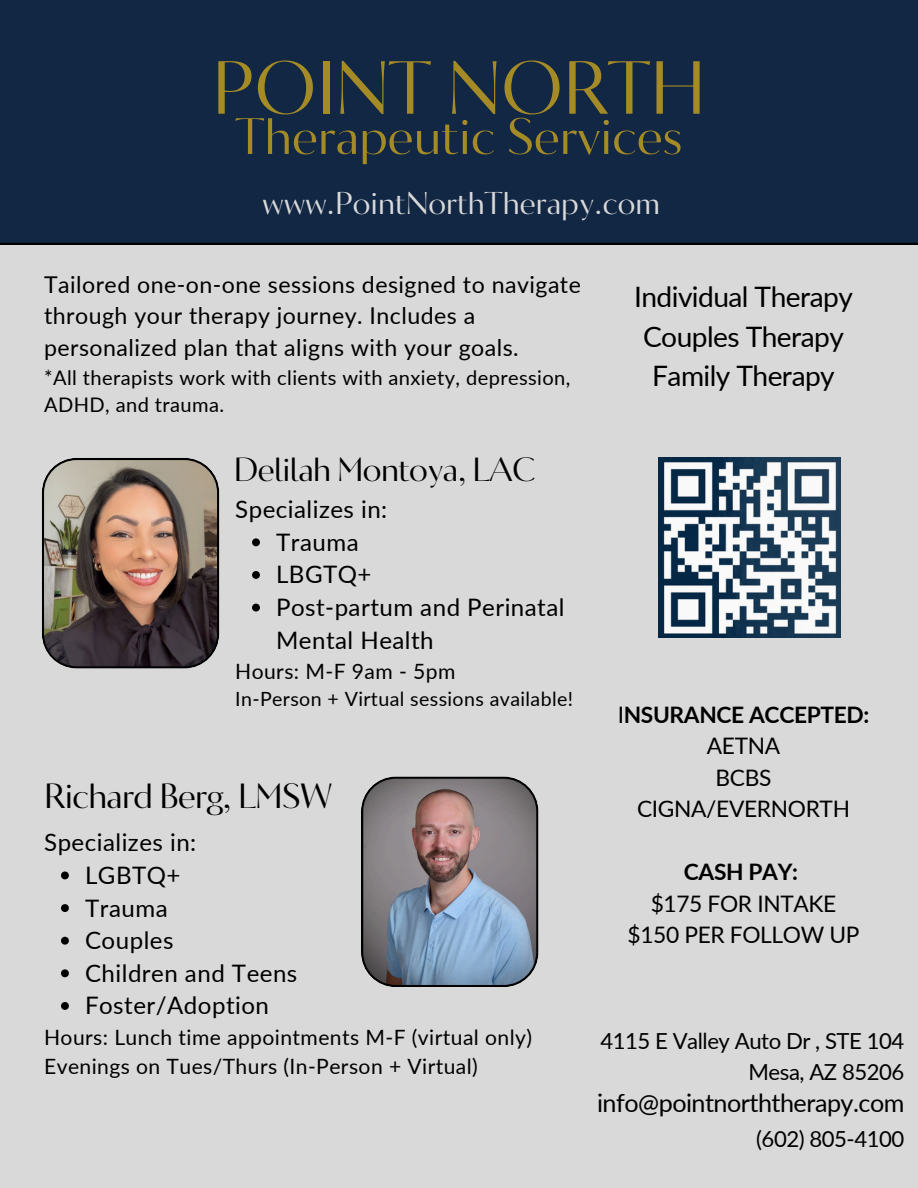
<style>
.page{position:relative;width:918px;height:1188px;background:#d9d9d9}
.page>*{position:absolute;margin:0;border:0;box-sizing:border-box;transform-origin:0 0}
.t1{font:75px "Circe Contrast";letter-spacing:-.005em;color:#a48b26}
.t2{font:51px "Circe Contrast";color:#a48b26}
.t3{font:34.95px "Circe Contrast";letter-spacing:-.02em;color:#000}
.t4{font:33.45px "Circe Contrast";letter-spacing:-.02em;color:#000}
.t5{font:31.5px "Circe Contrast";color:#d9d9d9}
.t6{font:28.2px/39.3px "Lato";letter-spacing:-.02em;color:#000;text-align:center}
.t7{font:25.2px "Lato";letter-spacing:-.02em;color:#000}
.t8{font:24.15px/32.7px "Lato";letter-spacing:.02em;color:#000}
.t9{font:23.1px/31.5px "Lato";letter-spacing:.02em;color:#000}
.t10{font:22.8px/31.5px "Lato";letter-spacing:-.015em;color:#000;text-align:center}
.t11{font:700 22.8px "Lato";letter-spacing:-.015em;color:#000}
.t12{font:22.2px "Lato";letter-spacing:-.02em;color:#000}
.t13{font:21.15px "Lato";letter-spacing:.02em;color:#000}
.t14{font:20.1px/27px "Lato";letter-spacing:.02em;color:#000}
.t15{font:19.65px "Lato";letter-spacing:.02em;color:#000}
.s1{font-weight:400}
</style>
<div class="page">
<div style="left:0;top:0;width:918px;height:245px;background:#122744"></div>
<img style="left:42px;top:458px;width:177px;height:210px">
<svg style="left:361px;top:777px;width:178px;height:210px"></svg>
<img style="left:659px;top:458px;width:182px;height:180px">
<svg style="left:252px;top:538px;width:8px;height:8px"></svg>
<svg style="left:252px;top:571px;width:8px;height:8px"></svg>
<svg style="left:252px;top:604px;width:8px;height:8px"></svg>
<svg style="left:61px;top:872px;width:8px;height:7px"></svg>
<svg style="left:61px;top:904px;width:8px;height:8px"></svg>
<svg style="left:61px;top:937px;width:8px;height:8px"></svg>
<svg style="left:61px;top:969px;width:8px;height:8px"></svg>
<svg style="left:61px;top:1002px;width:8px;height:8px"></svg>
<p class="t1" style="left:212px;top:45px;width:496px">POINT NORTH</p>
<p class="t2" style="left:236px;top:107px;width:448px">Therapeutic Services</p>
<p class="t5" style="left:262px;top:185px;width:399px">www.PointNorthTherapy.com</p>
<p class="t9" style="left:44px;top:268px;width:538px">Tailored one-on-one sessions designed to navigate through your therapy journey. Includes a personalized plan that aligns with your goals.</p>
<p class="t14" style="left:44px;top:364px;width:528px">*All therapists work with clients with anxiety, depression,<br>ADHD, and trauma.</p>
<p class="t4" style="left:234px;top:450px;width:303px">Delilah Montoya, LAC</p>
<h6 class="t8" style="left:235px;top:492px;width:154px">Specializes in:</h6>
<p class="t8" style="left:276px;top:525px;width:84px">Trauma</p>
<h3 class="t8" style="left:276px;top:558px;width:97px">LBGTQ+</h3>
<p class="t8" style="left:276px;top:590px;width:290px">Post-partum and Perinatal<br>Mental Health</p>
<p class="t13" style="left:235px;top:658px;width:222px">Hours: M-F 9am - 5pm</p>
<h6 class="t15" style="left:235px;top:687px;width:339px">In-Person + Virtual sessions available!</h6>
<p class="t3" style="left:44px;top:776px;width:289px">Richard Berg, LMSW</p>
<h3 class="t8" style="left:44px;top:826px;width:154px">Specializes in:</h3>
<p class="t8" style="left:85px;top:858px;width:97px">LGBTQ+</p>
<h6 class="t8" style="left:85px;top:891px;width:84px">Trauma</h6>
<p class="t8" style="left:85px;top:923px;width:90px">Couples</p>
<p class="t8" style="left:85px;top:956px;width:214px">Children and Teens</p>
<p class="t8" style="left:85px;top:989px;width:185px">Foster/Adoption</p>
<p class="t13" style="left:44px;top:1024px;width:489px">Hours: Lunch time appointments M-F (virtual only)</p>
<p class="t13" style="left:44px;top:1053px;width:435px">Evenings on Tues/Thurs (In-Person + Virtual)</p>
<p class="t6" style="left:634px;top:277px;width:220px">Individual Therapy<br>Couples Therapy<br>Family Therapy</p>
<p class="t11" style="left:618px;top:700px;width:253px"><span class="s1">I</span>NSURANCE ACCEPTED:</p>
<h5 class="t10" style="left:637px;top:730px;width:214px">AETNA<br>BCBS<br>CIGNA/EVERNORTH</h5>
<p class="t11" style="left:684px;top:858px;width:116px">CASH PAY:</p>
<h5 class="t10" style="left:628px;top:887px;width:234px">$175 FOR INTAKE $150 PER FOLLOW UP</h5>
<p class="t12" style="left:600px;top:1027px;width:306px">4115 E Valley Auto Dr , STE 104</p>
<p class="t12" style="left:749px;top:1058px;width:157px">Mesa, AZ 85206</p>
<p class="t7" style="left:597px;top:1087px;width:309px">info@pointnorththerapy.com</p>
<h6 class="t12" style="left:756px;top:1125px;width:150px">(602) 805-4100</h6>
</div>
